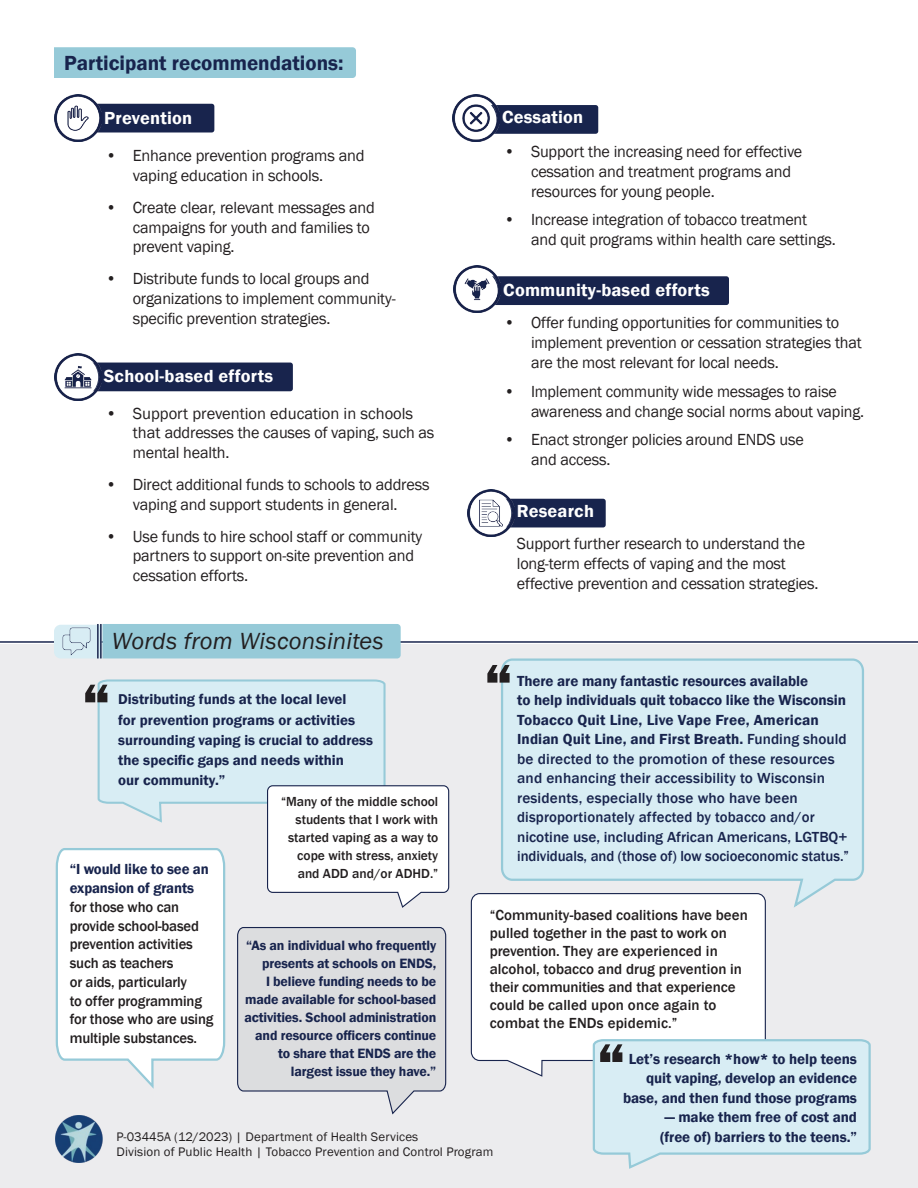
<style>
.page{position:relative;width:918px;height:1188px;background:#fff}
.page>*{position:absolute;margin:0;border:0;box-sizing:border-box;transform-origin:0 0}
.t1{font:800 61.8px "Franklin Gothic";color:#231f20}
.t2{font:italic 24px "Franklin Gothic";letter-spacing:.01em;color:#231f20}
.t3{font:600 21px "Franklin Gothic";color:#18244d}
.t4{font:600 18px "Franklin Gothic";letter-spacing:.01em;color:#fff}
.t5{font:16.5px/19.8px "Franklin Gothic";letter-spacing:-.01em;color:#231f20}
.t6{font:500 15px/18px "Franklin Gothic";letter-spacing:-.01em;color:#231f20}
.t7{font:500 15px/19.5px "Franklin Gothic";letter-spacing:.01em;color:#18244d}
.t8{font:600 15px/19.5px "Franklin Gothic";letter-spacing:-.005em;color:#18244d}
.t9{font:600 14.7px/20.2px "Franklin Gothic";color:#18244d}
.t10{font:600 13.8px/18px "Franklin Gothic";letter-spacing:-.01em;color:#18244d;text-align:right}
.t11{font:500 13.5px "Franklin Gothic";color:#231f20}
.t12{font:12.75px "Franklin Gothic";letter-spacing:.01em;color:#231f20}
.s1{font-weight:600}
</style>
<div class="page">
<hr style="left:0;top:641px;width:918px;height:2px;background:#18244d">
<hr style="left:0;top:644px;width:918px;height:2px;background:#18244d">
<div style="left:0;top:645px;width:918px;height:543px;background:#ececee"></div>
<svg style="left:501px;top:658px;width:363px;height:250px;background:#d7ebf2"></svg>
<svg style="left:55px;top:679px;width:395px;height:436px"></svg>
<svg style="left:470px;top:892px;width:296px;height:185px;background:#fafafb"></svg>
<svg style="left:592px;top:1038px;width:279px;height:131px;background:#d8ebf2"></svg>
<div style="left:54px;top:47px;width:302px;height:31px;background:#96cad8"></div>
<div style="left:54px;top:624px;width:347px;height:34px;background:#96cad8"></div>
<img style="left:59px;top:625px;width:34px;height:33px">
<hr style="left:100px;top:624px;width:2px;height:34px;background:#18244d">
<hr style="left:97px;top:624px;width:2px;height:34px;background:#18244d">
<div style="left:101px;top:104px;width:113px;height:28px;background:#18244d"></div>
<img style="left:54px;top:94px;width:47px;height:48px">
<div style="left:101px;top:363px;width:192px;height:28px;background:#18244d"></div>
<div style="left:500px;top:105px;width:98px;height:29px;background:#18244d"></div>
<div style="left:514px;top:499px;width:92px;height:28px;background:#18244d"></div>
<img style="left:54px;top:353px;width:47px;height:48px">
<img style="left:452px;top:94px;width:48px;height:48px">
<img style="left:467px;top:490px;width:47px;height:47px">
<div style="left:501px;top:276px;width:228px;height:29px;background:#18244d"></div>
<img style="left:454px;top:266px;width:47px;height:47px">
<img style="left:55px;top:1115px;width:48px;height:47px">
<p class="t3" style="left:64px;top:50px;width:281px">Participant recommendations:</p>
<p class="t4" style="left:104px;top:106px;width:89px">Prevention</p>
<p class="t5" style="left:133px;top:146px;width:234px;text-indent:-27px">• Enhance prevention programs and vaping education in schools.</p>
<p class="t5" style="left:133px;top:198px;width:244px;text-indent:-27px">• Create clear, relevant messages and campaigns for youth and families to prevent vaping.</p>
<p class="t5" style="left:133px;top:269px;width:265px;text-indent:-27px">• Distribute funds to local groups and organizations to implement community&shy;specific prevention strategies.</p>
<p class="t4" style="left:104px;top:365px;width:171px">School-based efforts</p>
<p class="t5" style="left:133px;top:404px;width:303px;text-indent:-27px">• Support prevention education in schools that addresses the causes of vaping, such as mental health.</p>
<p class="t5" style="left:106px;top:475px;width:325px;text-align:center">• Direct additional funds to schools to address vaping and support students in general.</p>
<p class="t5" style="left:133px;top:527px;width:291px;text-indent:-27px">• Use funds to hire school staff or community partners to support on-site prevention and cessation efforts.</p>
<p class="t2" style="left:112px;top:626px;width:274px">Words from Wisconsinites</p>
<p class="t4" style="left:502px;top:106px;width:83px">Cessation</p>
<p class="t5" style="left:531px;top:142px;width:273px;text-indent:-27px">• Support the increasing need for effective cessation and treatment programs and resources for young people.</p>
<p class="t5" style="left:531px;top:210px;width:306px;text-indent:-27px">• Increase integration of tobacco treatment and quit programs within health care settings.</p>
<p class="t4" style="left:503px;top:279px;width:208px">Community-based efforts</p>
<p class="t5" style="left:531px;top:313px;width:332px;text-indent:-27px">• Offer funding opportunities for communities to implement prevention or cessation strategies that are the most relevant for local needs.</p>
<p class="t5" style="left:531px;top:382px;width:335px;text-indent:-27px">• Implement community wide messages to raise awareness and change social norms about vaping.</p>
<p class="t5" style="left:531px;top:430px;width:274px;text-indent:-27px">• Enact stronger policies around ENDS use and access.</p>
<p class="t4" style="left:517px;top:500px;width:79px">Research</p>
<p class="t5" style="left:517px;top:534px;width:303px">Support further research to understand the long-term effects of vaping and the most effective prevention and cessation strategies.</p>
<p class="t1" style="left:484px;top:645px;width:30px">“</p>
<p class="t8" style="left:517px;top:671px;width:330px">There are many fantastic resources available<br>to help individuals quit tobacco like the Wisconsin<br>Tobacco Quit Line, Live Vape Free, American</p>
<p class="t7" style="left:517px;top:730px;width:331px"><span class="s1">Indian Quit Line, and First Breath.</span> Funding should be directed to the promotion of these resources and enhancing their accessibility to Wisconsin</p>
<p class="t7" style="left:517px;top:788px;width:282px">residents, especially those who have been</p>
<p class="t7" style="left:517px;top:808px;width:299px">disproportionately affected by tobacco and/or</p>
<p class="t7" style="left:517px;top:827px;width:333px">nicotine use, including African Americans, LGTBQ+ individuals, and (those of) low socioeconomic status.”</p>
<p class="t1" style="left:82px;top:665px;width:30px">“</p>
<p class="t9" style="left:118px;top:689px;width:230px">Distributing funds at the local level</p>
<p class="t9" style="left:118px;top:710px;width:256px">for prevention programs or activities surrounding vaping is crucial to address the specific gaps and needs within<br>our community.”</p>
<p class="t11" style="left:281px;top:793px;width:159px">“Many of the middle school</p>
<p class="t11" style="left:296px;top:811px;width:144px">students that I work with</p>
<p class="t11" style="left:288px;top:829px;width:152px">started vaping as a way to</p>
<p class="t11" style="left:297px;top:847px;width:143px">cope with stress, anxiety</p>
<p class="t11" style="left:298px;top:865px;width:142px">and ADD and/or ADHD.”</p>
<p class="t8" style="left:70px;top:860px;width:141px;line-height:18.8px">“I would like to see an expansion of grants</p>
<p class="t6" style="left:70px;top:898px;width:111px">for those who can</p>
<p class="t6" style="left:70px;top:917px;width:131px">provide school-based</p>
<p class="t6" style="left:70px;top:935px;width:125px">prevention activities</p>
<p class="t6" style="left:70px;top:954px;width:105px">such as teachers</p>
<p class="t6" style="left:70px;top:973px;width:119px">or aids, particularly</p>
<p class="t6" style="left:70px;top:991px;width:145px;line-height:18.8px">to offer programming for those who are using multiple substances.</p>
<p class="t6" style="left:490px;top:906px;width:259px">“Community-based coalitions have been pulled together in the past to work on prevention. They are experienced in alcohol, tobacco and drug prevention in their communities and that experience could be called upon once again to combat the ENDs epidemic.”</p>
<p class="t8" style="left:623px;top:1049px;width:235px;text-align:right">Let’s research *how* to help teens quit vaping, develop an evidence base, and then fund those programs</p>
<p class="t8" style="left:665px;top:1108px;width:194px">— make them free of cost and</p>
<p class="t8" style="left:660px;top:1127px;width:198px">(free of) barriers to the teens.”</p>
<p class="t10" style="left:246px;top:937px;width:192px">“As an individual who frequently presents at schools on ENDS,</p>
<p class="t10" style="left:244px;top:973px;width:193px">I believe funding needs to be made available for school-based activities. School administration and resource officers continue to share that ENDS are the</p>
<p class="t10" style="left:291px;top:1063px;width:147px">largest issue they have.”</p>
<p class="t1" style="left:597px;top:1025px;width:30px">“</p>
<p class="t12" style="left:116px;top:1129px;width:303px">P-03445A (12/2023) | Department of Health Services</p>
<p class="t12" style="left:116px;top:1144px;width:378px">Division of Public Health | Tobacco Prevention and Control Program</p>
</div>
